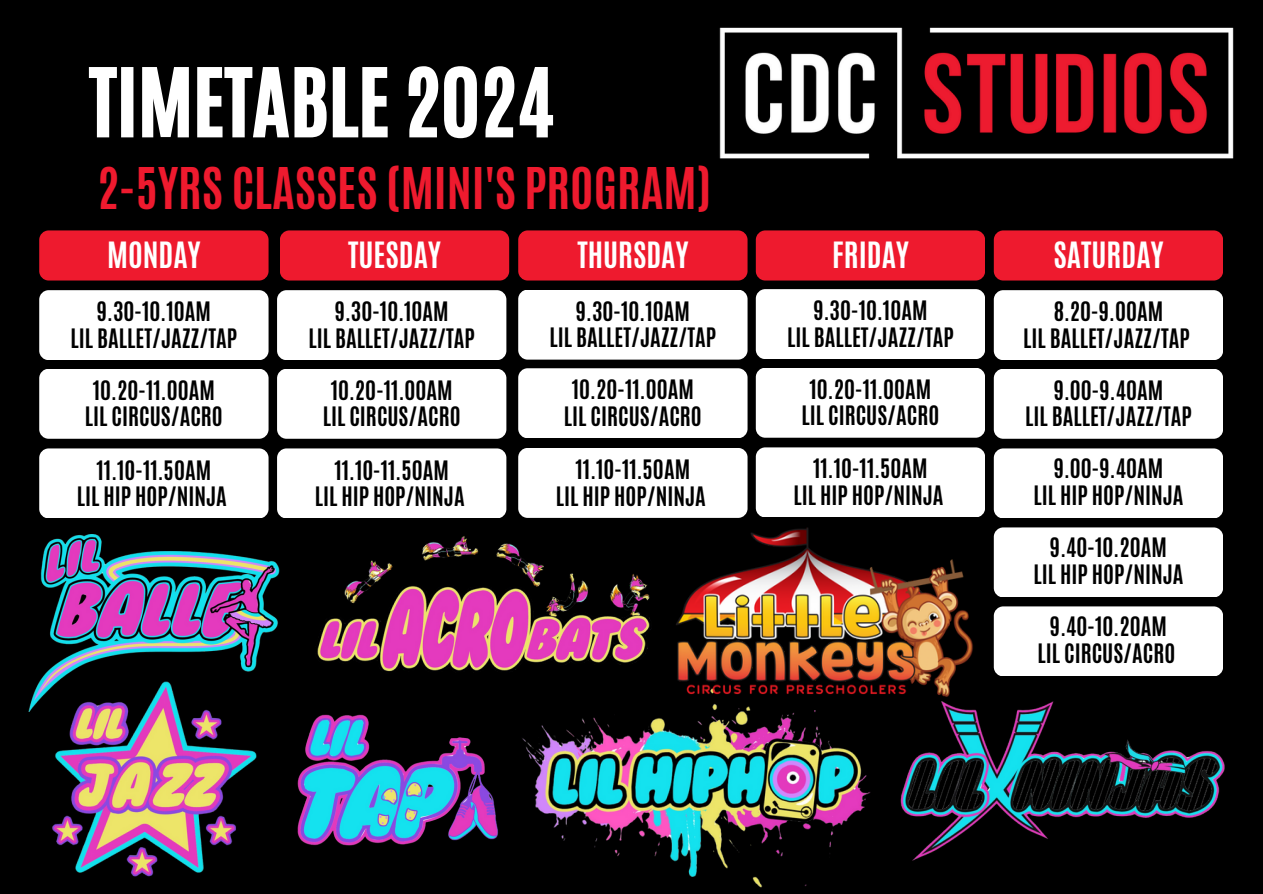
<style>
.page{position:relative;width:1263px;height:894px;background:#fff}
.page>*{position:absolute;margin:0;border:0;box-sizing:border-box;transform-origin:0 0}
.t1{font:79.5px "CA Generated";color:#fff}
.t2{font:700 48px "Antonio";color:#ee1a2e}
.t3{font:700 30.3px "Antonio";color:#fff}
.t4{font:700 22.35px "Antonio";color:#000}
</style>
<div class="page">
<div style="left:0;top:0;width:1263px;height:893px;background:#000"></div>
<img style="left:719px;top:27px;width:515px;height:132px">
<div style="left:518px;top:230px;width:229px;height:50px;background:#ee1a2e;border-radius:9px"></div>
<div style="left:756px;top:230px;width:229px;height:50px;background:#ee1a2e;border-radius:9px"></div>
<div style="left:280px;top:230px;width:229px;height:50px;background:#ee1a2e;border-radius:9px"></div>
<div style="left:39px;top:230px;width:230px;height:50px;background:#ee1a2e;border-radius:9px"></div>
<div style="left:39px;top:290px;width:230px;height:70px;background:#fff;border-radius:9px"></div>
<div style="left:994px;top:230px;width:229px;height:50px;background:#ee1a2e;border-radius:9px"></div>
<div style="left:994px;top:290px;width:229px;height:70px;background:#fff;border-radius:9px"></div>
<div style="left:994px;top:368px;width:229px;height:70px;background:#fff;border-radius:9px"></div>
<div style="left:994px;top:448px;width:229px;height:70px;background:#fff;border-radius:9px"></div>
<div style="left:39px;top:448px;width:230px;height:70px;background:#fff;border-radius:9px"></div>
<div style="left:39px;top:368px;width:230px;height:70px;background:#fff;border-radius:9px"></div>
<div style="left:277px;top:290px;width:229px;height:70px;background:#fff;border-radius:9px"></div>
<div style="left:277px;top:448px;width:229px;height:70px;background:#fff;border-radius:9px"></div>
<div style="left:277px;top:368px;width:229px;height:70px;background:#fff;border-radius:9px"></div>
<div style="left:518px;top:289px;width:229px;height:70px;background:#fff;border-radius:9px"></div>
<div style="left:518px;top:448px;width:229px;height:69px;background:#fff;border-radius:9px"></div>
<div style="left:518px;top:368px;width:229px;height:70px;background:#fff;border-radius:9px"></div>
<div style="left:756px;top:289px;width:229px;height:70px;background:#fff;border-radius:9px"></div>
<div style="left:756px;top:447px;width:229px;height:70px;background:#fff;border-radius:9px"></div>
<div style="left:756px;top:367px;width:229px;height:70px;background:#fff;border-radius:9px"></div>
<div style="left:994px;top:527px;width:229px;height:70px;background:#fff;border-radius:9px"></div>
<div style="left:994px;top:606px;width:229px;height:70px;background:#fff;border-radius:9px"></div>
<img style="left:40px;top:534px;width:240px;height:142px">
<img style="left:28px;top:676px;width:222px;height:201px">
<img style="left:250px;top:714px;width:248px;height:132px">
<img style="left:498px;top:717px;width:373px;height:171px">
<img style="left:900px;top:701px;width:325px;height:160px">
<img style="left:317px;top:498px;width:304px;height:174px">
<img style="left:621px;top:470px;width:395px;height:272px">
<p class="t1" style="left:89px;top:45px;width:466px">TIMETABLE 2024</p>
<p class="t2" style="left:97px;top:154px;width:616px">2-5YRS CLASSES (MINI'S PROGRAM)</p>
<p class="t3" style="left:107px;top:233px;width:95px">MONDAY</p>
<p class="t3" style="left:348px;top:233px;width:94px">TUESDAY</p>
<p class="t3" style="left:577px;top:233px;width:112px">THURSDAY</p>
<p class="t3" style="left:832px;top:233px;width:78px">FRIDAY</p>
<p class="t4" style="left:97px;top:295px;width:116px">9.30-10.10AM</p>
<p class="t4" style="left:71px;top:322px;width:168px">LIL BALLET/JAZZ/TAP</p>
<p class="t4" style="left:813px;top:294px;width:116px">9.30-10.10AM</p>
<p class="t4" style="left:787px;top:321px;width:168px">LIL BALLET/JAZZ/TAP</p>
<p class="t4" style="left:576px;top:295px;width:116px">9.30-10.10AM</p>
<p class="t4" style="left:550px;top:321px;width:168px">LIL BALLET/JAZZ/TAP</p>
<p class="t4" style="left:335px;top:295px;width:116px">9.30-10.10AM</p>
<p class="t4" style="left:308px;top:322px;width:168px">LIL BALLET/JAZZ/TAP</p>
<p class="t4" style="left:93px;top:374px;width:123px">10.20-11.00AM</p>
<p class="t4" style="left:85px;top:401px;width:139px">LIL CIRCUS/ACRO</p>
<p class="t4" style="left:97px;top:454px;width:116px">11.1O-11.50AM</p>
<p class="t4" style="left:77px;top:480px;width:151px">LIL HIP HOP/NINJA</p>
<p class="t4" style="left:331px;top:374px;width:123px">10.20-11.00AM</p>
<p class="t4" style="left:323px;top:401px;width:139px">LIL CIRCUS/ACRO</p>
<p class="t4" style="left:334px;top:454px;width:116px">11.1O-11.50AM</p>
<p class="t4" style="left:315px;top:480px;width:151px">LIL HIP HOP/NINJA</p>
<p class="t4" style="left:572px;top:373px;width:123px">10.20-11.00AM</p>
<p class="t4" style="left:564px;top:400px;width:139px">LIL CIRCUS/ACRO</p>
<p class="t4" style="left:576px;top:453px;width:116px">11.1O-11.50AM</p>
<p class="t4" style="left:556px;top:480px;width:151px">LIL HIP HOP/NINJA</p>
<p class="t4" style="left:809px;top:373px;width:123px">10.20-11.00AM</p>
<p class="t4" style="left:802px;top:399px;width:139px">LIL CIRCUS/ACRO</p>
<p class="t4" style="left:813px;top:453px;width:116px">11.1O-11.50AM</p>
<p class="t4" style="left:793px;top:479px;width:151px">LIL HIP HOP/NINJA</p>
<p class="t3" style="left:1053px;top:233px;width:112px">SATURDAY</p>
<p class="t4" style="left:1054px;top:295px;width:111px">8.20-9.00AM</p>
<p class="t4" style="left:1023px;top:322px;width:168px">LIL BALLET/JAZZ/TAP</p>
<p class="t4" style="left:1054px;top:374px;width:111px">9.00-9.40AM</p>
<p class="t4" style="left:1025px;top:401px;width:168px">LIL BALLET/JAZZ/TAP</p>
<p class="t4" style="left:1054px;top:452px;width:111px">9.00-9.40AM</p>
<p class="t4" style="left:1033px;top:479px;width:151px">LIL HIP HOP/NINJA</p>
<p class="t4" style="left:1050px;top:531px;width:118px">9.40-10.20AM</p>
<p class="t4" style="left:1033px;top:558px;width:151px">LIL HIP HOP/NINJA</p>
<p class="t4" style="left:1050px;top:610px;width:118px">9.40-10.20AM</p>
<p class="t4" style="left:1037px;top:637px;width:139px">LIL CIRCUS/ACRO</p>
</div>
